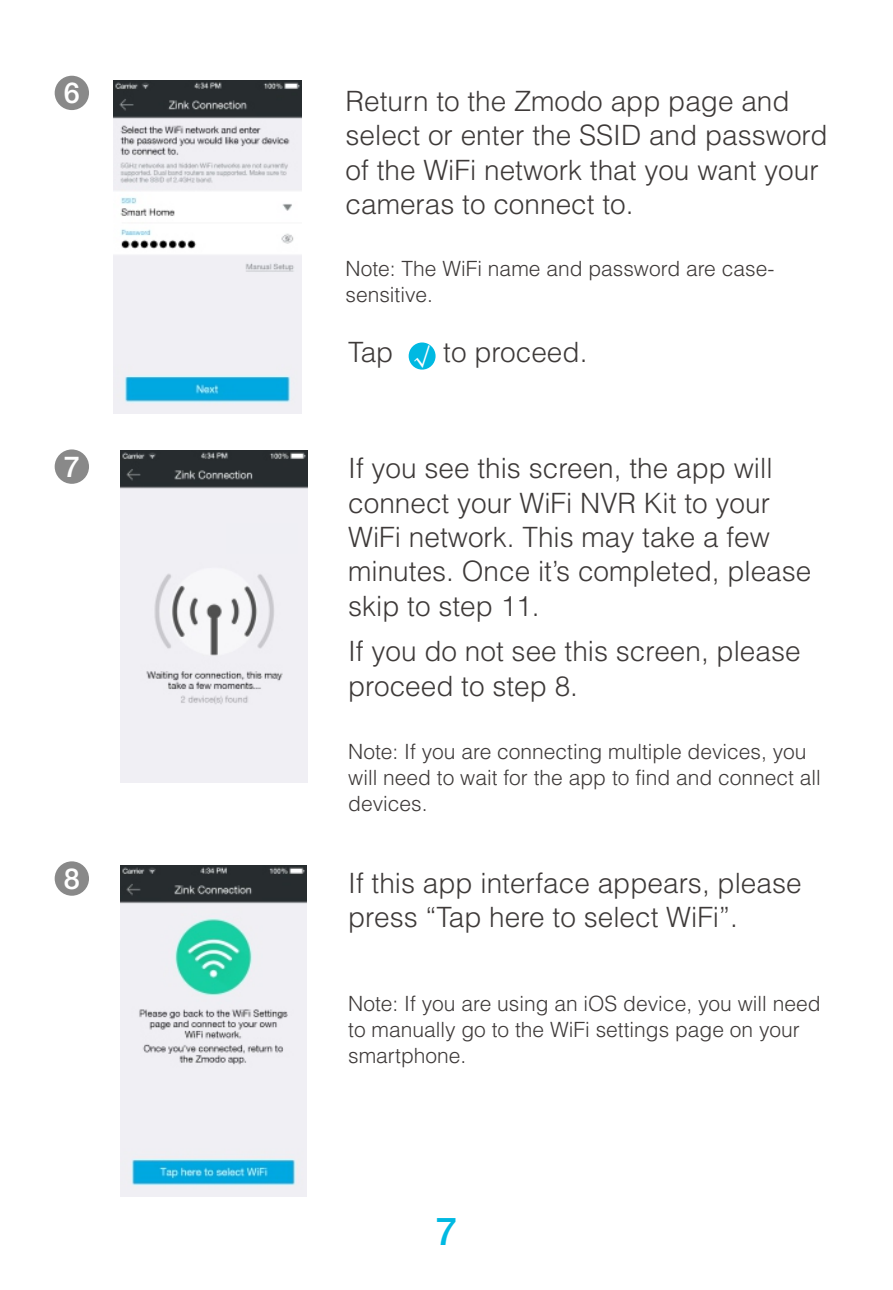
<style>
.page{position:relative;width:893px;height:1290px;background:#fff}
.page>*{position:absolute;margin:0;border:0;box-sizing:border-box;transform-origin:0 0}
.t1{font:500 38.5px "Helvetica 65";color:#00b9e2}
.t2{font:500 28.7px "Helvetica 65";color:#fff}
.t3{font:300 28px/34.3px "Helvetica";color:#3e3a39}
.t4{font:300 21px/25.9px "Helvetica";color:#3e3a39}
.s1{font-family:"Sim Sun";font-weight:400;font-size:31.15px;color:#fff}
</style>
<div class="page">
<img style="left:114px;top:81px;width:187px;height:332px">
<div style="left:55px;top:449px;width:34px;height:35px;background:#898989;border-radius:50%"></div>
<img style="left:120px;top:451px;width:187px;height:331px">
<div style="left:55px;top:861px;width:34px;height:35px;background:#898989;border-radius:50%"></div>
<img style="left:120px;top:865px;width:187px;height:331px">
<div style="left:225px;top:523px;width:74px;height:32px;background:#efeff4"></div>
<div style="left:409px;top:342px;width:27px;height:28px;background:#00b9e2;border-radius:50%"></div>
<div style="left:55px;top:76px;width:34px;height:34px;background:#898989;border-radius:50%"></div>
<p class="t2" style="left:64px;top:82px;width:18px">6</p>
<p class="t3" style="left:346px;top:87px;width:483px">Return to the Zmodo app page and select or enter the SSID and password of the WiFi network that you want your cameras to connect to.</p>
<p class="t4" style="left:346px;top:258px;width:430px">Note: The WiFi name and password are case&shy;sensitive.</p>
<p class="t3" style="left:348px;top:338px;width:241px">Tap <span class="s1">√</span> to proceed.</p>
<p class="t2" style="left:64px;top:456px;width:18px">7</p>
<p class="t3" style="left:348px;top:454px;width:465px">If you see this screen, the app will connect your WiFi NVR Kit to your<br>WiFi network. This may take a few minutes. Once it’s completed, please skip to step 11.</p>
<p class="t3" style="left:348px;top:637px;width:454px">If you do not see this screen, please proceed to step 8.</p>
<p class="t4" style="left:348px;top:740px;width:474px">Note: If you are connecting multiple devices, you will need to wait for the app to find and connect all devices.</p>
<p class="t2" style="left:64px;top:868px;width:18px">8</p>
<p class="t3" style="left:348px;top:868px;width:455px">If this app interface appears, please press “Tap here to select WiFi”.</p>
<p class="t4" style="left:348px;top:993px;width:474px">Note: If you are using an iOS device, you will need to manually go to the WiFi settings page on your smartphone.</p>
<h1 class="t1" style="left:436px;top:1217px;width:23px">7</h1>
</div>
